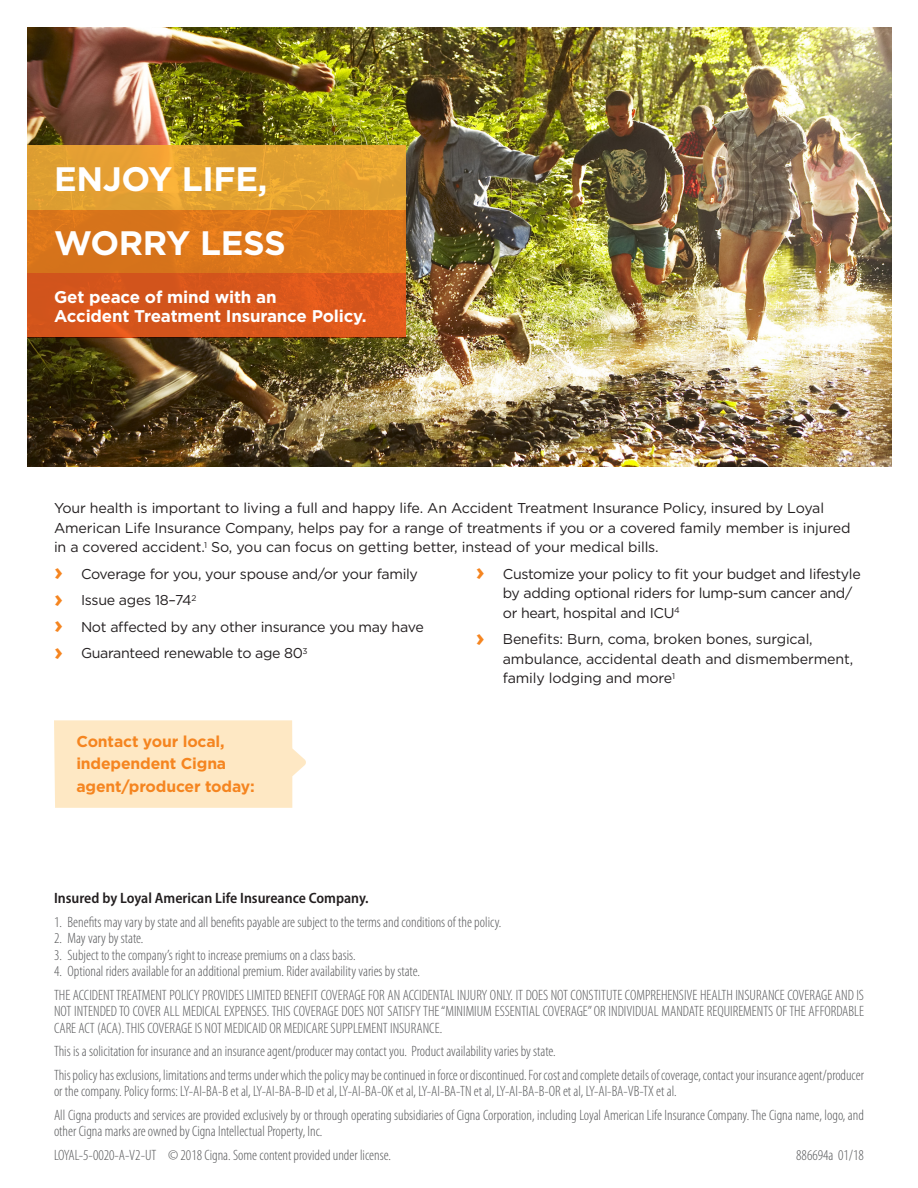
<style>
.page{position:relative;width:918px;height:1188px;background:#fff}
.page>*{position:absolute;margin:0;border:0;box-sizing:border-box;transform-origin:0 0}
.Headline_2_bars_phot{font:700 33.9px "Gotham";letter-spacing:-.01em;color:#fff}
.Subheadline_bold_14{font:700 16.95px/18.6px "Gotham";letter-spacing:-.01em;color:#fff}
.Call_to_action_bold{font:700 15.75px/22.5px "Gotham";letter-spacing:-.01em;color:#f58520}
.Legal_copy_Cat{font:300 condensed 15px/16.5px "Myriad Pro";color:#57585a}
.Offered_by_legal{font:600 semi-condensed 15px "Myriad Pro";color:#231f20}
.Body_copy__book_9_5{font:14.25px/19.5px "Gotham";letter-spacing:-.015em;color:#231f20}
.s1{font-weight:700;font-size:24px;color:#f58520}
</style>
<div class="page">
<svg style="left:54px;top:720px;width:252px;height:88px;background:#fee9c7"></svg>
<img style="left:27px;top:27px;width:864px;height:440px">
<svg style="left:27px;top:209px;width:378px;height:64px;background:#db771b"></svg>
<svg style="left:27px;top:273px;width:378px;height:64px;background:#d8561b"></svg>
<svg style="left:27px;top:145px;width:378px;height:64px;background:#e4a132"></svg>
<p class="Headline_2_bars_phot" style="left:54px;top:156px;width:215px">ENJOY LIFE,</p>
<p class="Headline_2_bars_phot" style="left:54px;top:220px;width:233px">WORRY LESS</p>
<p class="Subheadline_bold_14" style="left:54px;top:288px;width:314px">Get peace of mind with an<br>Accident Treatment Insurance Policy.</p>
<p class="Body_copy__book_9_5" style="left:54px;top:498px;width:798px">Your health is important to living a full and happy life. An Accident Treatment Insurance Policy, insured by Loyal<br>American Life Insurance Company, helps pay for a range of treatments if you or a covered family member is injured in a covered accident.<sup>1</sup> So, you can focus on getting better, instead of your medical bills.</p>
<p class="Body_copy__book_9_5" style="left:54px;top:564px;width:366px"><span class="s1">›</span> Coverage for you, your spouse and/or your family</p>
<p class="Body_copy__book_9_5" style="left:54px;top:590px;width:144px"><span class="s1">›</span> Issue ages 18–74<sup>2</sup></p>
<p class="Body_copy__book_9_5" style="left:54px;top:617px;width:371px"><span class="s1">›</span> Not affected by any other insurance you may have</p>
<p class="Body_copy__book_9_5" style="left:54px;top:643px;width:255px"><span class="s1">›</span> Guaranteed renewable to age 80<sup>3</sup></p>
<p class="Body_copy__book_9_5" style="left:503px;top:564px;width:359px;text-indent:-27px"><span class="s1">›</span> Customize your policy to fit your budget and lifestyle by adding optional riders for lump-sum cancer and/ or heart, hospital and ICU<sup>4</sup></p>
<p class="Body_copy__book_9_5" style="left:503px;top:629px;width:352px;text-indent:-27px"><span class="s1">›</span> Benefits: Burn, coma, broken bones, surgical, ambulance, accidental death and dismemberment, family lodging and more<sup>1</sup></p>
<p class="Call_to_action_bold" style="left:76px;top:730px;width:180px">Contact your local, independent Cigna agent/producer today:</p>
<p class="Offered_by_legal" style="left:54px;top:890px;width:316px">Insured by Loyal American Life Insureance Company.</p>
<p class="Legal_copy_Cat" style="left:54px;top:914px;width:449px">1. Benefits may vary by state and all benefits payable are subject to the terms and conditions of the policy.</p>
<p class="Legal_copy_Cat" style="left:54px;top:930px;width:91px">2. May vary by state.</p>
<p class="Legal_copy_Cat" style="left:54px;top:947px;width:303px">3. Subject to the company’s right to increase premiums on a class basis.</p>
<p class="Legal_copy_Cat" style="left:54px;top:963px;width:368px">4. Optional riders available for an additional premium. Rider availability varies by state.</p>
<p class="Legal_copy_Cat" style="left:54px;top:987px;width:812px;text-align:justify">THE ACCIDENT TREATMENT POLICY PROVIDES LIMITED BENEFIT COVERAGE FOR AN ACCIDENTAL INJURY ONLY. IT DOES NOT CONSTITUTE COMPREHENSIVE HEALTH INSURANCE COVERAGE AND IS NOT INTENDED TO COVER ALL MEDICAL EXPENSES. THIS COVERAGE DOES NOT SATISFY THE “MINIMIUM ESSENTIAL COVERAGE” OR INDIVIDUAL MANDATE REQUIREMENTS OF THE AFFORDABLE CARE ACT (ACA). THIS COVERAGE IS NOT MEDICAID OR MEDICARE SUPPLEMENT INSURANCE.</p>
<p class="Legal_copy_Cat" style="left:54px;top:1043px;width:503px">This is a solicitation for insurance and an insurance agent/producer may contact you. Product availability varies by state.</p>
<p class="Legal_copy_Cat" style="left:54px;top:1067px;width:812px">This policy has exclusions, limitations and terms under which the policy may be continued in force or discontinued. For cost and complete details of coverage, contact your insurance agent/producer or the company. Policy forms: LY-AI-BA-B et al, LY-AI-BA-B-ID et al, LY-AI-BA-OK et al, LY-AI-BA-TN et al, LY-AI-BA-B-OR et al, LY-AI-BA-VB-TX et al.</p>
<p class="Legal_copy_Cat" style="left:54px;top:1107px;width:811px">All Cigna products and services are provided exclusively by or through operating subsidiaries of Cigna Corporation, including Loyal American Life Insurance Company. The Cigna name, logo, and other Cigna marks are owned by Cigna Intellectual Property, Inc.</p>
<p class="Legal_copy_Cat" style="left:54px;top:1147px;width:339px">LOYAL-5-0020-A-V2-UT © 2018 Cigna. Some content provided under license.</p>
<p class="Legal_copy_Cat" style="left:796px;top:1147px;width:69px">886694a 01/18</p>
</div>
